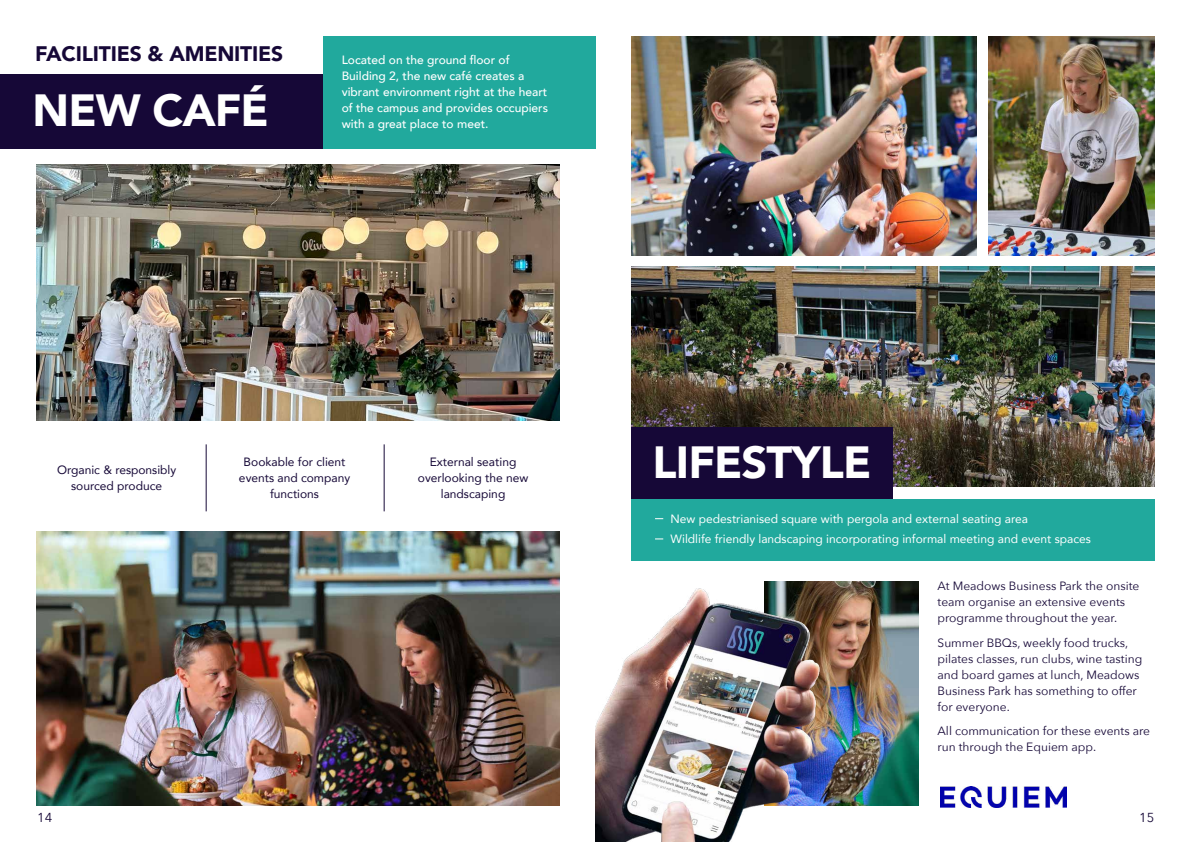
<style>
.page{position:relative;width:1191px;height:842px;background:#fff}
.page>*{position:absolute;margin:0;border:0;box-sizing:border-box;transform-origin:0 0}
.t1{font:900 45px "Avenir";letter-spacing:-.02em;color:#fff}
.t2{font:900 21px "Avenir";letter-spacing:-.01em;color:#160837}
.t3{font:13px "Avenir Next";color:#160837}
.t4{font:12px/16px "Avenir Next";color:#160837}
.t5{font:500 12px/16px "Avenir";color:#fff}
.t6{font:12px/20px "Avenir";color:#fff}
.t7{font:12px/16px "Avenir";color:#160837;text-align:center}
</style>
<div class="page">
<img style="left:940px;top:787px;width:126px;height:21px">
<img style="left:36px;top:164px;width:523px;height:256px">
<div style="left:0;top:74px;width:595px;height:75px;background:#160837"></div>
<div style="left:323px;top:36px;width:272px;height:113px;background:#21a99d"></div>
<hr style="left:206px;top:444px;width:1px;height:67px;background:#160837">
<hr style="left:384px;top:444px;width:1px;height:67px;background:#160837">
<img style="left:37px;top:531px;width:522px;height:275px">
<img style="left:631px;top:267px;width:524px;height:220px">
<img style="left:631px;top:36px;width:345px;height:220px">
<img style="left:988px;top:36px;width:166px;height:220px">
<img style="left:846px;top:581px;width:72px;height:225px">
<img style="left:595px;top:581px;width:251px;height:261px">
<div style="left:631px;top:427px;width:262px;height:73px;background:#160837"></div>
<div style="left:631px;top:500px;width:524px;height:61px;background:#21a99d"></div>
<h2 class="t2" style="left:35px;top:36px;width:249px">FACILITIES &amp; AMENITIES</h2>
<h1 class="t1" style="left:33px;top:72px;width:238px">NEW CAFÉ</h1>
<p class="t5" style="left:342px;top:51px;width:208px">Located on the ground floor of<br>Building 2, the new café creates a vibrant environment right at the heart of the campus and provides occupiers with a great place to meet.</p>
<p class="t7" style="left:57px;top:461px;width:121px">Organic &amp; responsibly sourced produce</p>
<p class="t7" style="left:239px;top:453px;width:113px">Bookable for client events and company functions</p>
<p class="t7" style="left:418px;top:453px;width:112px">External seating overlooking the new landscaping</p>
<h1 class="t1" style="left:652px;top:424px;width:220px">LIFESTYLE</h1>
<p class="t6" style="left:670px;top:508px;width:422px">New pedestrianised square with pergola and external seating area<br>Wildlife friendly landscaping incorporating informal meeting and event spaces</p>
<p class="t4" style="left:937px;top:577px;width:203px">At Meadows Business Park the onsite team organise an extensive events programme throughout the year.</p>
<p class="t4" style="left:937px;top:634px;width:206px">Summer BBQs, weekly food trucks, pilates classes, run clubs, wine tasting and board games at lunch, Meadows<br>Business Park has something to offer for everyone.</p>
<p class="t4" style="left:937px;top:722px;width:214px">All communication for these events are run through the Equiem app.</p>
<p class="t3" style="left:37px;top:807px;width:17px">14</p>
<p class="t3" style="left:1139px;top:807px;width:17px">15</p>
</div>
